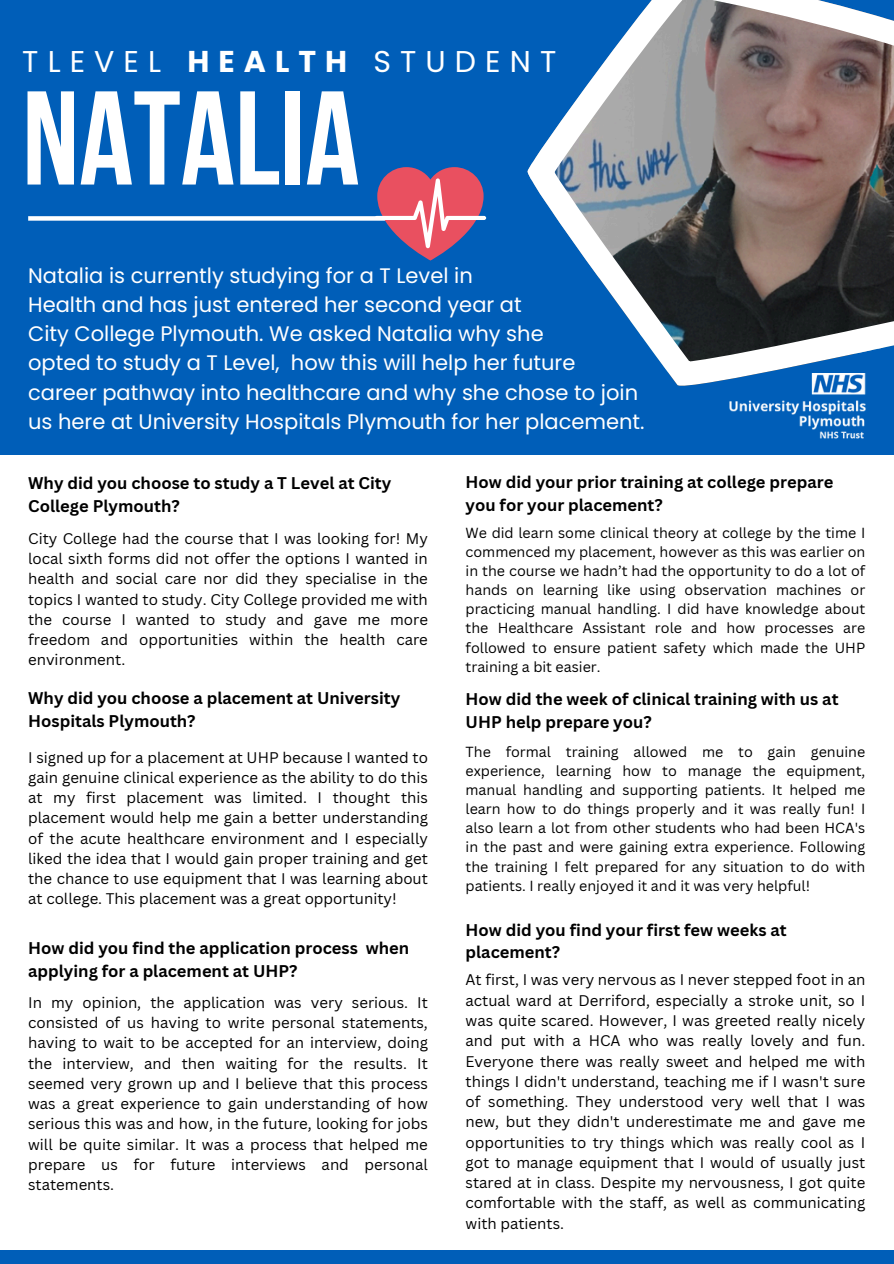
<style>
.page{position:relative;width:894px;height:1264px;background:#fff}
.page>*{position:absolute;margin:0;border:0;box-sizing:border-box;transform-origin:0 0}
.t1{font:700 133.05px "Bebas Neue";color:#fff}
.t2{font:30px "Poppins";letter-spacing:.3em;color:#fff}
.t3{font:21px/29.2px "Poppins";color:#fff}
.t4{font:700 16.5px/22.5px "Canva Sans";color:#000}
.t5{font:15px/20.2px "Canva Sans";color:#000;text-align:justify}
.t6{font:14.25px/19.2px "Canva Sans";color:#000;text-align:justify}
.s1{font-weight:700}
</style>
<div class="page">
<div style="left:0;top:0;width:893px;height:454px;background:#005eb8"></div>
<div style="left:28px;top:216px;width:385px;height:5px;background:#fff"></div>
<div style="left:0;top:1249px;width:893px;height:14px;background:#005eb8"></div>
<svg style="left:374px;top:167px;width:112px;height:93px"></svg>
<svg style="left:527px;top:0;width:366px;height:386px"></svg>
<img style="left:719px;top:374px;width:174px;height:65px">
<h2 class="t2" style="left:22px;top:41px;width:535px">TLEVEL <span class="s1">HEALTH</span> STUDENT</h2>
<p class="t1" style="left:22px;top:85px;width:339px">NATALIA</p>
<h1 class="t3" style="left:28px;top:260px;width:618px">Natalia is currently studying for a T Level in<br>Health and has just entered her second year at<br>City College Plymouth. We asked Natalia why she<br>opted to study a T Level, how this will help her future career pathway into healthcare and why she chose to join us here at University Hospitals Plymouth for her placement.</h1>
<p class="t4" style="left:28px;top:471px;width:364px">Why did you choose to study a T Level at City<br>College Plymouth?</p>
<p class="t5" style="left:28px;top:528px;width:401px">City College had the course that I was looking for! My local sixth forms did not offer the options I wanted in health and social care nor did they specialise in the topics I wanted to study. City College provided me with the course I wanted to study and gave me more freedom and opportunities within the health care environment.</p>
<h3 class="t4" style="left:28px;top:686px;width:373px">Why did you choose a placement at University<br>Hospitals Plymouth?</h3>
<h4 class="t5" style="left:28px;top:746px;width:401px">I signed up for a placement at UHP because I wanted to gain genuine clinical experience as the ability to do this at my first placement was limited. I thought this placement would help me gain a better understanding of the acute healthcare environment and I especially liked the idea that I would gain proper training and get the chance to use equipment that I was learning about at college. This placement was a great opportunity!</h4>
<h4 class="t4" style="left:28px;top:936px;width:382px">How did you find the application process when applying for a placement at UHP?</h4>
<p class="t5" style="left:28px;top:991px;width:401px">In my opinion, the application was very serious. It consisted of us having to write personal statements, having to wait to be accepted for an interview, doing the interview, and then waiting for the results. It seemed very grown up and I believe that this process was a great experience to gain understanding of how serious this was and how, in the future, looking for jobs will be quite similar. It was a process that helped me prepare us for future interviews and personal statements.</p>
<h5 class="t4" style="left:465px;top:470px;width:369px">How did your prior training at college prepare you for your placement?</h5>
<h4 class="t6" style="left:465px;top:522px;width:401px">We did learn some clinical theory at college by the time I commenced my placement, however as this was earlier on in the course we hadn’t had the opportunity to do a lot of hands on learning like using observation machines or practicing manual handling. I did have knowledge about the Healthcare Assistant role and how processes are followed to ensure patient safety which made the UHP training a bit easier.</h4>
<h4 class="t4" style="left:465px;top:687px;width:374px">How did the week of clinical training with us at<br>UHP help prepare you?</h4>
<p class="t6" style="left:465px;top:741px;width:401px">The formal training allowed me to gain genuine experience, learning how to manage the equipment, manual handling and supporting patients. It helped me learn how to do things properly and it was really fun! I also learn a lot from other students who had been HCA's in the past and were gaining extra experience. Following the training I felt prepared for any situation to do with patients. I really enjoyed it and it was very helpful!</p>
<h5 class="t4" style="left:465px;top:918px;width:322px">How did you find your first few weeks at placement?</h5>
<h4 class="t5" style="left:465px;top:969px;width:401px">At first, I was very nervous as I never stepped foot in an actual ward at Derriford, especially a stroke unit, so I was quite scared. However, I was greeted really nicely and put with a HCA who was really lovely and fun.<br>Everyone there was really sweet and helped me with things I didn't understand, teaching me if I wasn't sure of something. They understood very well that I was new, but they didn't underestimate me and gave me opportunities to try things which was really cool as I got to manage equipment that I would of usually just stared at in class. Despite my nervousness, I got quite comfortable with the staff, as well as communicating with patients.</h4>
</div>
